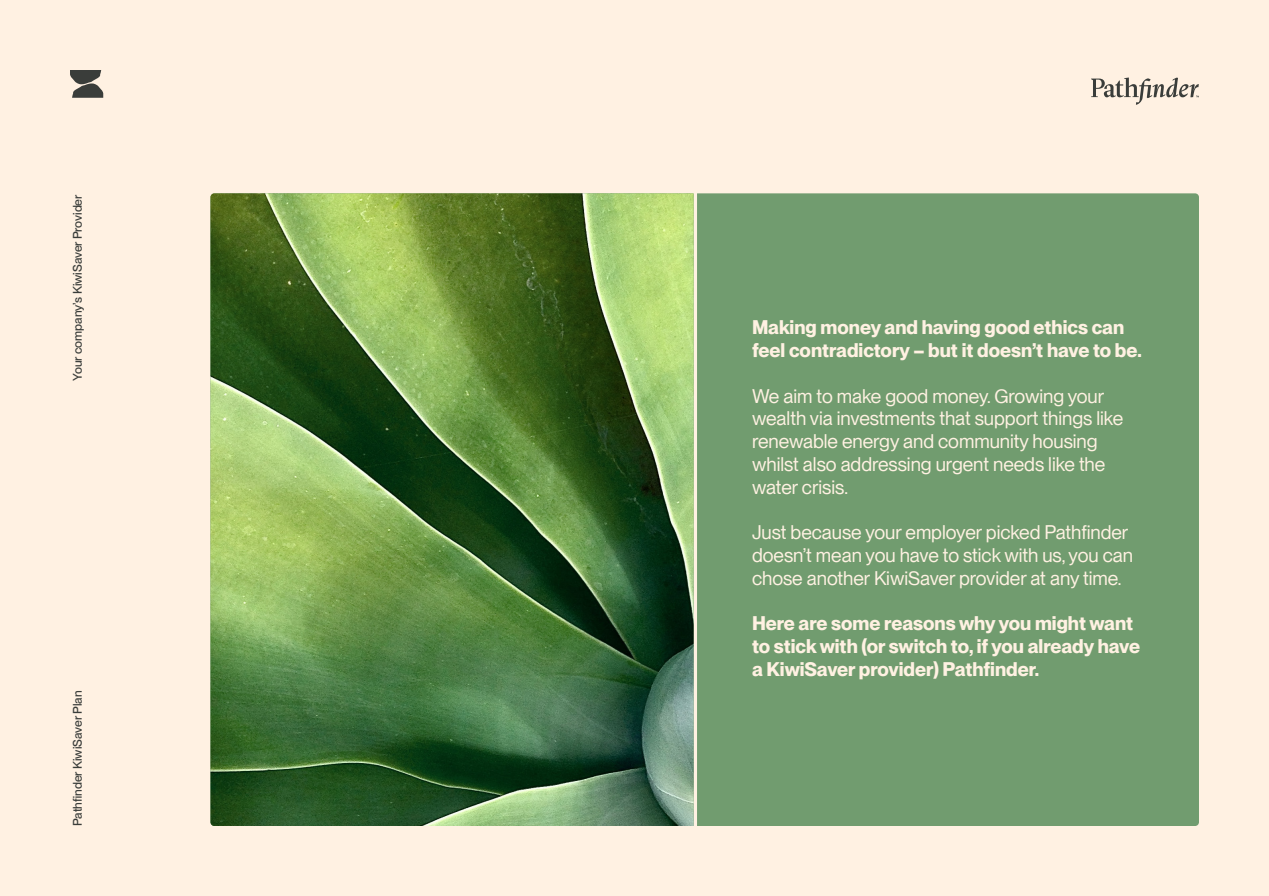
<style>
.page{position:relative;width:1269px;height:896px;background:#fff1e2}
.page>*{position:absolute;margin:0;border:0;box-sizing:border-box;transform-origin:0 0}
.t1{font:19.25px/22.8px "PP Neue Montreal";color:#fff1e2}
.t2{font:700 19.25px/22.8px "PP Neue Montreal";color:#fff1e2}
.t3{font:500 12.25px "PP Neue Montreal";color:#3a3d3a}
</style>
<div class="page">
<svg style="left:70px;top:70px;width:33px;height:28px"></svg>
<svg style="left:1091px;top:78px;width:108px;height:27px"></svg>
<div style="left:697px;top:193px;width:502px;height:633px;background:#719c6f"></div>
<img style="left:210px;top:193px;width:483px;height:633px">
<p class="t3" style="left:70px;top:381px;width:188px;rotate:-90deg">Your company’s KiwiSaver Provider</p>
<p class="t3" style="left:70px;top:826px;width:137px;rotate:-90deg">Pathfinder KiwiSaver Plan</p>
<p class="t2" style="left:752px;top:316px;width:391px">Making money and having good ethics can feel contradictory – but it doesn’t have to be.</p>
<p class="t1" style="left:752px;top:384px;width:373px">We aim to make good money. Growing your wealth via investments that support things like renewable energy and community housing whilst also addressing urgent needs like the water crisis.</p>
<p class="t1" style="left:752px;top:521px;width:382px">Just because your employer picked Pathfinder doesn’t mean you have to stick with us, you can chose another KiwiSaver provider at any time.</p>
<p class="t2" style="left:752px;top:612px;width:389px">Here are some reasons why you might want to stick with (or switch to, if you already have a KiwiSaver provider) Pathfinder.</p>
</div>
